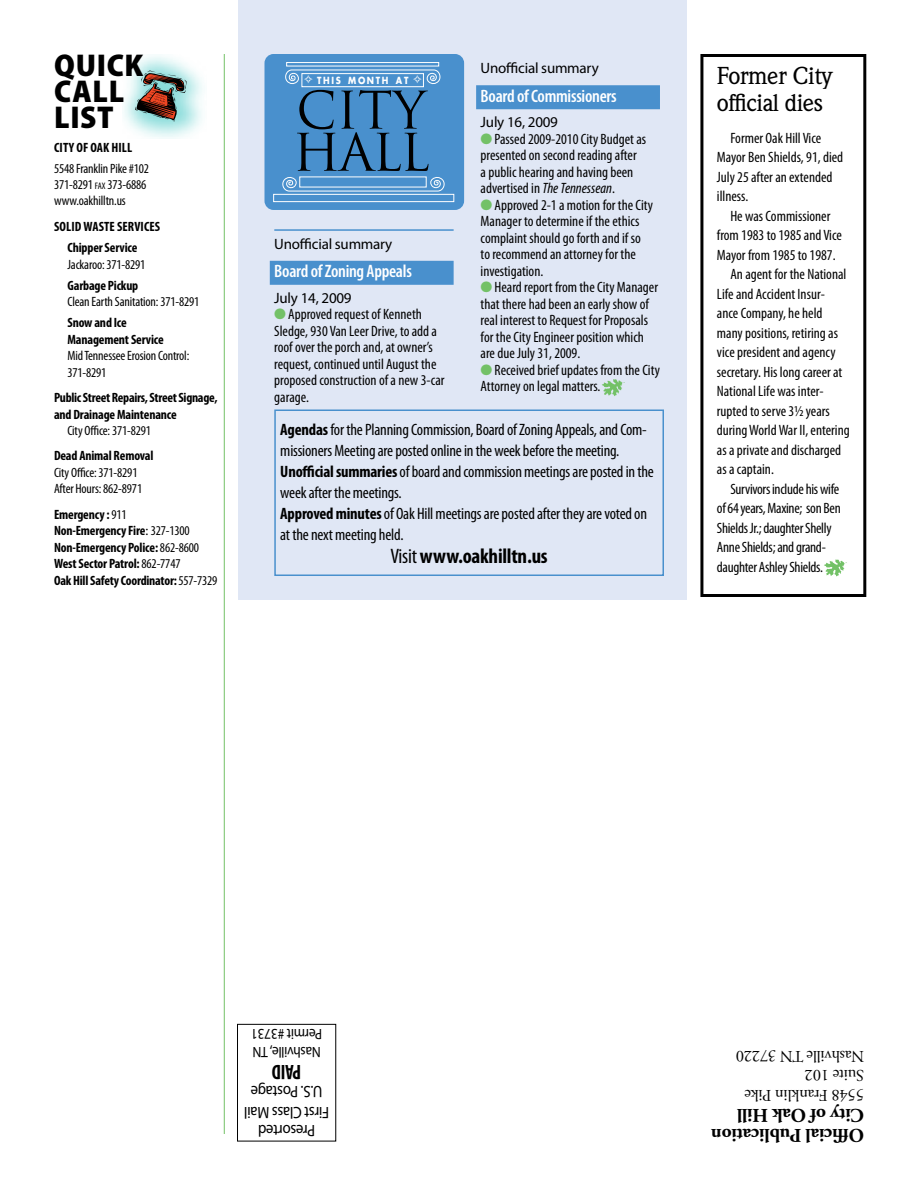
<style>
.page{position:relative;width:918px;height:1188px;background:#fff}
.page>*{position:absolute;margin:0;border:0;box-sizing:border-box;transform-origin:0 0}
.t1{font:50.4px/42.2px "Trajan Pro";letter-spacing:-.025em;color:#000}
.t2{font:900 semi-condensed 31.65px/26.1px "Myriad Pro";letter-spacing:.02em;color:#000}
.t3{font:500 24px/27px "Weidemann";letter-spacing:-.02em;color:#000}
.t4{font:700 condensed 21px "Myriad Pro";letter-spacing:-.01em;color:#000}
.t5{font:700 condensed 21px "Myriad Pro";letter-spacing:-.01em;color:#000;scale:.9 1}
.t6{font:700 19.5px/19.5px "Adobe Garamond Pro";letter-spacing:-.01em;color:#000}
.t7{font:600 condensed 18px "Myriad Pro";letter-spacing:-.015em;color:#fff}
.t8{font:condensed 16.5px/21px "Myriad Pro";letter-spacing:-.01em;color:#000}
.t9{font:16.5px/19.5px "Adobe Garamond Pro";letter-spacing:-.01em;color:#000}
.t10{font:16.5px/18px "Myriad Pro";letter-spacing:-.02em;color:#000;text-align:center;scale:.9 1}
.t11{font:condensed 15px/16.5px "Myriad Pro";color:#000}
.t12{font:condensed 15px "Myriad Pro";letter-spacing:-.02em;color:#000}
.t13{font:15px "Myriad Pro";letter-spacing:-.015em;color:#000}
.t14{font:15px/18px "Myriad Pro";letter-spacing:-.015em;color:#000;scale:.9 1}
.t15{font:700 condensed 13.5px/16.5px "Myriad Pro";letter-spacing:-.01em;color:#000}
.t16{font:condensed 13.5px/16.5px "Myriad Pro";letter-spacing:-.01em;color:#000}
.t17{font:700 condensed 13.5px/21px "Myriad Pro";letter-spacing:.01em;color:#000}
.t18{font:700 9.6px "Futura";letter-spacing:.2em;color:#fff;scale:.86 1}
.s1{font-size:9.45px}
.s2{font-weight:400}
.s3{font-weight:400;font-stretch:normal}
.s4{color:#73c167}
.s5{font-style:italic}
.s6{font-weight:700}
</style>
<div class="page">
<hr style="left:224px;top:54px;width:1px;height:1080px;background:#73c167">
<img style="left:124px;top:56px;width:79px;height:82px">
<svg style="left:135px;top:70px;width:51px;height:51px;background:#80827b"></svg>
<div style="left:237px;top:1024px;width:99px;height:117px;border:1px solid #000"></div>
<div style="left:238px;top:0;width:449px;height:600px;background:#e0e7f5"></div>
<hr style="left:274px;top:229px;width:180px;height:2px;background:#4990cd">
<div style="left:270px;top:261px;width:184px;height:24px;background:#4990cd"></div>
<div style="left:476px;top:85px;width:184px;height:24px;background:#4990cd"></div>
<svg style="left:602px;top:379px;width:23px;height:17px"></svg>
<div style="left:265px;top:54px;width:199px;height:156px;background:#4990cd;border-radius:9px"></div>
<div style="left:301px;top:73px;width:123px;height:14px;border:1px solid #fff"></div>
<div style="left:273px;top:194px;width:181px;height:8px;border:1px solid #fff"></div>
<div style="left:286px;top:62px;width:153px;height:4px;border:1px solid #fff"></div>
<svg style="left:285px;top:69px;width:156px;height:16px"></svg>
<svg style="left:282px;top:176px;width:163px;height:16px"></svg>
<div style="left:274px;top:410px;width:390px;height:166px;border:2px solid #4990cd"></div>
<svg style="left:824px;top:559px;width:23px;height:18px"></svg>
<div style="left:700px;top:54px;width:166px;height:543px;border:3px solid #000"></div>
<h2 class="t2" style="left:54px;top:53px;width:91px">QUICK<br>CALL<br>LIST</h2>
<p class="t17" style="left:54px;top:137px;width:80px">City of Oak Hill</p>
<p class="t16" style="left:54px;top:160px;width:97px">5548 Franklin Pike #102<br>371-8291 <span class="s1">fax</span> 373-6886 www.oakhilltn.us</p>
<p class="t17" style="left:68px;top:216px;width:93px;text-indent:-13px">Solid Waste Services<br>Chipper Service</p>
<p class="t16" style="left:68px;top:256px;width:79px">Jackaroo: 371-8291</p>
<p class="t15" style="left:68px;top:277px;width:72px">Garbage Pickup</p>
<p class="t16" style="left:68px;top:294px;width:133px">Clean Earth Sanitation: 371-8291</p>
<p class="t15" style="left:68px;top:314px;width:98px">Snow and Ice<br>Management Service</p>
<p class="t16" style="left:68px;top:348px;width:123px">Mid Tennessee Erosion Control:<br>371-8291</p>
<p class="t15" style="left:54px;top:389px;width:165px">Public Street Repairs, Street Signage, and Drainage Maintenance</p>
<p class="t16" style="left:68px;top:423px;width:85px">City Office: 371-8291</p>
<p class="t15" style="left:54px;top:448px;width:101px">Dead Animal Removal</p>
<p class="t16" style="left:54px;top:465px;width:90px">City Office: 371-8291<br>After Hours: 862-8971</p>
<p class="t15" style="left:54px;top:506px;width:165px">Emergency : <span class="s2">911<br></span>Non-Emergency Fire<span class="s3">:</span> <span class="s2">327-1300<br></span>Non-Emergency Police: <span class="s2">862-8600<br></span>West Sector Patrol: <span class="s2">862-7747<br></span>Oak Hill Safety Coordinator: <span class="s2">557-7329</span></p>
<p class="t18" style="left:304px;top:73px;width:138px">✧ THIS MONTH AT ✧</p>
<h1 class="t1" style="left:292px;top:89px;width:139px">CITY<br>HALL</h1>
<p class="t13" style="left:274px;top:236px;width:120px">Unofficial summary</p>
<p class="t7" style="left:274px;top:261px;width:139px">Board of Zoning Appeals</p>
<p class="t13" style="left:274px;top:290px;width:79px">July 14, 2009</p>
<p class="t11" style="left:274px;top:306px;width:172px"><span class="s4">●</span> Approved request of Kenneth<br>Sledge, 930 Van Leer Drive, to add a roof over the porch and, at owner’s request, continued until August the proposed construction of a new 3-car garage.</p>
<p class="t13" style="left:481px;top:60px;width:120px">Unofficial summary</p>
<p class="t7" style="left:481px;top:86px;width:138px">Board of Commissioners</p>
<p class="t13" style="left:481px;top:114px;width:79px">July 16, 2009</p>
<p class="t11" style="left:481px;top:131px;width:167px"><span class="s4">●</span> Passed 2009-2010 City Budget as presented on second reading after<br>a public hearing and having been advertised in <span class="s5">The Tennessean</span>.</p>
<p class="t11" style="left:481px;top:197px;width:174px"><span class="s4">●</span> Approved 2-1 a motion for the City<br>Manager to determine if the ethics complaint should go forth and if so to recommend an attorney for the investigation.</p>
<p class="t11" style="left:481px;top:279px;width:179px"><span class="s4">●</span> Heard report from the City Manager that there had been an early show of real interest to Request for Proposals for the City Engineer position which are due July 31, 2009.</p>
<p class="t11" style="left:481px;top:362px;width:181px"><span class="s4">●</span> Received brief updates from the City<br>Attorney on legal matters.</p>
<p class="t8" style="left:280px;top:420px;width:375px"><span class="s6">Agendas</span> for the Planning Commission, Board of Zoning Appeals, and Com&shy;missioners Meeting are posted online in the week before the meeting.<br><span class="s6">Unofficial summaries</span> of board and commission meetings are posted in the week after the meetings.<br><span class="s6">Approved minutes</span> of Oak Hill meetings are posted after they are voted on at the next meeting held.</p>
<h3 class="t4" style="left:391px;top:544px;width:159px"><span class="s2">Visit</span> www.oakhilltn.us</h3>
<h3 class="t3" style="left:717px;top:62px;width:117px">Former City official dies</h3>
<p class="t11" style="left:717px;top:128px;width:128px;line-height:19.5px;text-indent:14px">Former Oak Hill Vice<br>Mayor Ben Shields, 91, died<br>July 25 after an extended illness.</p>
<p class="t11" style="left:730px;top:208px;width:102px">He was Commissioner</p>
<p class="t11" style="left:717px;top:227px;width:126px">from 1983 to 1985 and Vice</p>
<p class="t11" style="left:717px;top:247px;width:120px">Mayor from 1985 to 1987.</p>
<p class="t11" style="left:730px;top:266px;width:117px">An agent for the National</p>
<p class="t11" style="left:717px;top:286px;width:109px">Life and Accident Insur-</p>
<p class="t11" style="left:717px;top:305px;width:107px">ance Company, he held</p>
<p class="t11" style="left:717px;top:325px;width:123px">many positions, retiring as</p>
<p class="t11" style="left:717px;top:344px;width:120px">vice president and agency</p>
<p class="t11" style="left:717px;top:364px;width:127px">secretary. His long career at</p>
<p class="t11" style="left:717px;top:383px;width:108px">National Life was inter-</p>
<p class="t11" style="left:717px;top:403px;width:114px">rupted to serve 3½ years</p>
<p class="t11" style="left:717px;top:422px;width:134px">during World War II, entering</p>
<p class="t11" style="left:717px;top:442px;width:126px">as a private and discharged</p>
<p class="t11" style="left:717px;top:461px;width:58px">as a captain.</p>
<p class="t12" style="left:730px;top:480px;width:110px">Survivors include his wife</p>
<p class="t12" style="left:717px;top:500px;width:125px">of 64 years, Maxine; son Ben</p>
<p class="t12" style="left:717px;top:519px;width:116px">Shields Jr.; daughter Shelly</p>
<p class="t12" style="left:717px;top:539px;width:110px">Anne Shields; and grand-</p>
<p class="t12" style="left:717px;top:558px;width:108px">daughter Ashley Shields.</p>
<p class="t14" style="left:322px;top:1060px;width:81px;rotate:-180deg">Nashville, TN<br>Permit #3731</p>
<h3 class="t5" style="left:301px;top:1083px;width:34px;rotate:-180deg">DA I P</h3>
<p class="t10" style="left:323px;top:1100px;width:81px;rotate:-180deg">U.S. Postage</p>
<p class="t10" style="left:329px;top:1139px;width:96px;rotate:-180deg">Presorted<br>First Class Mail</p>
<p class="t9" style="left:864px;top:1104px;width:130px;rotate:-180deg">5548 Franklin Pike<br>Suite 102<br>Nashville TN 37220</p>
<h3 class="t6" style="left:864px;top:1144px;width:154px;rotate:-180deg">Official Publication<br>City of Oak Hill</h3>
</div>
